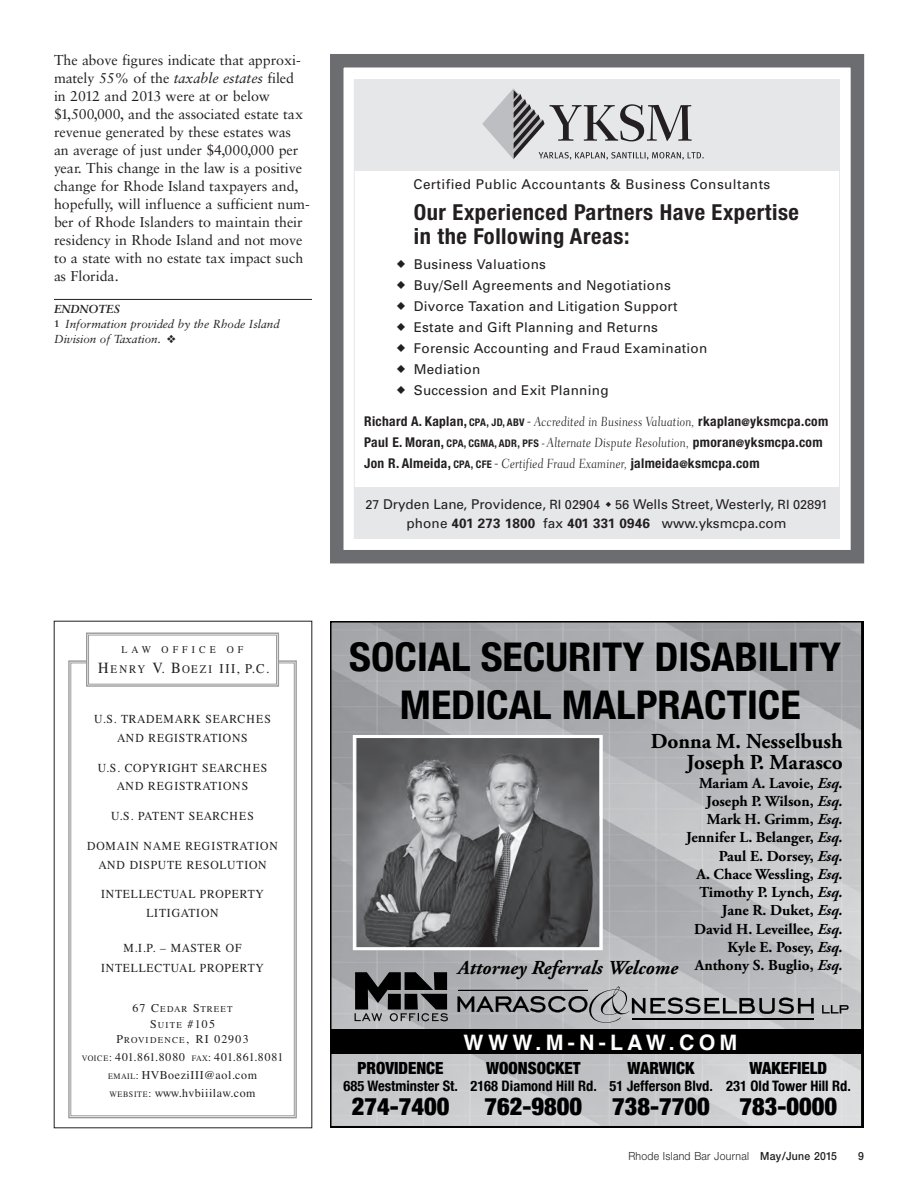
<style>
.page{position:relative;width:918px;height:1188px;background:#fff}
.page>*{position:absolute;margin:0;border:0;box-sizing:border-box;transform-origin:0 0}
.t1{font:700 condensed 39.6px/48px "Helvetica Neue";color:#000;text-align:center;scale:1.06 1}
.t2{font:900 condensed 24.3px "Helvetica Neue";color:#000}
.t3{font:700 condensed 22.05px/24px "Helvetica Neue";letter-spacing:.025em;color:#231f20}
.t4{font:700 21.3px/21.3px "Adobe Garamond Pro";color:#000;text-align:right}
.t5{font:700 21.3px "Helvetica";letter-spacing:.2em;color:#fff}
.t6{font:italic 700 19.8px "Adobe Garamond Pro";color:#000}
.t7{font:900 condensed 16.8px "Helvetica Neue";color:#000}
.t8{font:700 15.15px/18.3px "Adobe Garamond Pro";color:#000;text-align:right}
.t9{font:700 condensed 14.4px "Helvetica Neue";color:#000}
.t10{font:14.25px/18px "Sabon";color:#231f20}
.t11{font:13.5px/21px "Univers";letter-spacing:.02em;color:#231f20}
.t12{font:700 condensed 13.5px/21px "Helvetica Neue";letter-spacing:.025em;color:#231f20}
.t13{font:13.5px/19.5px "Univers";color:#231f20;text-align:center}
.t14{font:12.3px/19px "Times";letter-spacing:.065em;color:#231f20;text-align:center;scale:.95 1}
.t15{font:12px/17.9px "Times";letter-spacing:.05em;color:#231f20;text-align:center}
.t16{font:12px/15.6px "Times";letter-spacing:.1em;color:#231f20;text-align:center}
.t17{font:italic 11.7px/15px "Sabon";color:#231f20}
.t18{font:11.7px "Times";letter-spacing:.17em;color:#231f20;scale:.94 1}
.t19{font:300 11.25px "Helvetica Neue LT Pro";letter-spacing:.025em;color:#231f20;scale:.93 1}
.t20{font:500 11.25px "Helvetica Neue LT Pro";color:#231f20;scale:.93 1}
.t21{font:10.35px "Times";letter-spacing:.415em;color:#231f20;scale:.95 1}
.t22{font:9px "Times";letter-spacing:.135em;color:#231f20}
.s1{font-style:italic}
.s2{font-weight:700}
.s3{font-weight:700;font-style:normal;font-size:9.75px}
.s4{font-size:22.5px}
.s5{font-size:10.5px}
.s6{font-weight:300}
.s7{font-family:"Fairfield LH Caption";font-weight:300;font-stretch:normal}
.s8{font-size:12.75px}
.s9{font-size:15.45px}
.s10{font-size:13.2px}
.s11{font-size:13.5px}
.s12{font-size:12px}
.s13{font-size:9px}
.s14{font-size:8.4px}
.s15{font-size:11.1px}
.s16{font-weight:500}
</style>
<div class="page">
<hr style="left:54px;top:299px;width:258px;height:1px;background:#231f20">
<svg style="left:330px;top:621px;width:534px;height:506px"></svg>
<div style="left:330px;top:54px;width:534px;height:509px;border:14px solid #6c6d70"></div>
<div style="left:354px;top:487px;width:486px;height:51px;background:#e6e7e9"></div>
<div style="left:354px;top:79px;width:485px;height:91px;background:#e6e7e9"></div>
<svg style="left:482px;top:88px;width:222px;height:72px"></svg>
<hr style="left:354px;top:79px;width:1px;height:459px;background:#e6e7e9">
<hr style="left:839px;top:79px;width:1px;height:459px;background:#e6e7e9">
<svg style="left:68px;top:632px;width:229px;height:487px"></svg>
<p class="t10" style="left:54px;top:52px;width:257px">The above figures indicate that approxi&shy;mately 55% of the <span class="s1">taxable estates</span> filed<br>in 2012 and 2013 were at or below $1,500,000, and the associated estate tax revenue generated by these estates was<br>an average of just under $4,000,000 per year. This change in the law is a positive change for Rhode Island taxpayers and, hopefully, will influence a sufficient num&shy;ber of Rhode Islanders to maintain their residency in Rhode Island and not move to a state with no estate tax impact such as Florida.</p>
<p class="t17" style="left:54px;top:302px;width:227px"><span class="s2">ENDNOTES<br></span><span class="s3">1</span> Information provided by the Rhode Island<br>Division of Taxation. ❖</p>
<p class="t11" style="left:414px;top:175px;width:358px">Certified Public Accountants &amp; Business Consultants</p>
<h3 class="t3" style="left:414px;top:200px;width:387px">Our Experienced Partners Have Expertise in the Following Areas<span class="s4">:</span></h3>
<p class="t11" style="left:414px;top:255px;width:295px">Business Valuations<br>Buy/Sell Agreements and Negotiations<br>Divorce Taxation and Litigation Support<br>Estate and Gift Planning and Returns<br>Forensic Accounting and Fraud Examination<br>Mediation<br>Succession and Exit Planning</p>
<p class="t12" style="left:364px;top:410px;width:466px">Richard A. Kaplan, <span class="s5">CPA, JD, ABV</span> <span class="s6">-</span> <span class="s7">Accredited in Business Valuation,</span> rkaplan<span class="s5">@</span>yksmcpa.com<br>Paul E. Moran, <span class="s5">CPA, CGMA, ADR, PFS</span> <span class="s7">- Alternate Dispute Resolution,</span> pmoran<span class="s5">@</span>yksmcpa.com<br>Jon R. Almeida, <span class="s5">CPA, CFE</span> <span class="s6">-</span> <span class="s7">Certified Fraud Examiner,</span> jalmeida<span class="s5">@</span>ksmcpa.com</p>
<p class="t13" style="left:365px;top:495px;width:464px"><span class="s8">27</span> Dryden Lane, Providence, <span class="s8">RI 02904 56</span> Wells Street, Westerly, <span class="s8">RI 02891 </span>phone <span class="s2">401 273 1800</span> fax <span class="s2">401 331 0946</span> www.yksmcpa.com</p>
<p class="t21" style="left:122px;top:643px;width:130px">LAW OFFICE OF</p>
<p class="t18" style="left:98px;top:662px;width:183px"><span class="s9">H</span>ENRY <span class="s9">V</span><span class="s10">.</span> <span class="s9">B</span>OEZI <span class="s11">III</span><span class="s10">,</span> <span class="s11">P</span><span class="s10">.</span><span class="s11">C</span><span class="s10">.</span></p>
<p class="t14" style="left:94px;top:710px;width:187px">U.S. TRADEMARK SEARCHES<br>AND REGISTRATIONS</p>
<p class="t14" style="left:98px;top:758px;width:180px">U.S. COPYRIGHT SEARCHES<br>AND REGISTRATIONS</p>
<p class="t14" style="left:111px;top:806px;width:152px">U.S. PATENT SEARCHES</p>
<p class="t14" style="left:87px;top:836px;width:202px">DOMAIN NAME REGISTRATION<br>AND DISPUTE RESOLUTION</p>
<p class="t14" style="left:101px;top:885px;width:173px">INTELLECTUAL PROPERTY<br>LITIGATION</p>
<p class="t14" style="left:101px;top:939px;width:173px">M.I.P. – MASTER OF<br>INTELLECTUAL PROPERTY</p>
<p class="t22" style="left:132px;top:1004px;width:102px"><span class="s12">67 C</span>EDAR <span class="s12">S</span>TREET</p>
<p class="t16" style="left:116px;top:1016px;width:134px">S<span class="s13">UITE</span> #105<br>P<span class="s13">ROVIDENCE</span>, RI 02903</p>
<p class="t15" style="left:82px;top:1048px;width:203px"><span class="s14">VOICE</span><span class="s15">:</span> 401.861.8080 <span class="s14">FAX</span><span class="s15">:</span> 401.861.8081<br><span class="s14">EMAIL</span><span class="s15">:</span> HVBoeziIII@aol.com<br><span class="s14">WEBSITE</span><span class="s15">:</span> www.hvbiiilaw.com</p>
<h1 class="t1" style="left:349px;top:632px;width:466px">SOCIAL SECURITY DISABILITY<br>MEDICAL MALPRACTICE</h1>
<h3 class="t4" style="left:651px;top:732px;width:194px">Donna M. Nesselbush<br>Joseph P. Marasco</h3>
<p class="t8" style="left:686px;top:775px;width:158px">Mariam A. Lavoie, <span class="s1">Esq.<br></span>Joseph P. Wilson, <span class="s1">Esq.<br></span>Mark H. Grimm, <span class="s1">Esq.<br></span>Jennifer L. Belanger, <span class="s1">Esq.<br></span>Paul E. Dorsey, <span class="s1">Esq.<br></span>A. Chace Wessling, <span class="s1">Esq.<br></span>Timothy P. Lynch, <span class="s1">Esq.<br></span>Jane R. Duket, <span class="s1">Esq.<br></span>David H. Leveillee, <span class="s1">Esq.<br></span>Kyle E. Posey, <span class="s1">Esq.</span></p>
<h3 class="t6" style="left:458px;top:960px;width:387px">Attorney Referrals Welcome <sup>Anthony</sup> <sup>S.</sup> <sup>Buglio,</sup> <sup>Esq.</sup></h3>
<h3 class="t5" style="left:464px;top:1033px;width:275px">WWW.M-N-LAW.COM</h3>
<p class="t7" style="left:358px;top:1057px;width:88px">PROVIDENCE</p>
<p class="t9" style="left:344px;top:1077px;width:116px">685 Westminster St.</p>
<h2 class="t2" style="left:352px;top:1092px;width:99px">274-7400</h2>
<p class="t7" style="left:486px;top:1057px;width:96px">WOONSOCKET</p>
<p class="t9" style="left:470px;top:1077px;width:128px">2168 Diamond Hill Rd.</p>
<h2 class="t2" style="left:485px;top:1092px;width:99px">762-9800</h2>
<p class="t7" style="left:627px;top:1057px;width:69px">WARWICK</p>
<p class="t9" style="left:610px;top:1077px;width:105px">51 Jefferson Blvd.</p>
<h2 class="t2" style="left:612px;top:1092px;width:99px">738-7700</h2>
<p class="t7" style="left:750px;top:1057px;width:79px">WAKEFIELD</p>
<p class="t9" style="left:726px;top:1077px;width:126px">231 Old Tower Hill Rd.</p>
<h2 class="t2" style="left:740px;top:1092px;width:99px">783-0000</h2>
<p class="t19" style="left:628px;top:1152px;width:226px">Rhode Island Bar Journal <span class="s16">May/June 2015</span></p>
<p class="t20" style="left:858px;top:1152px;width:8px">9</p>
</div>
